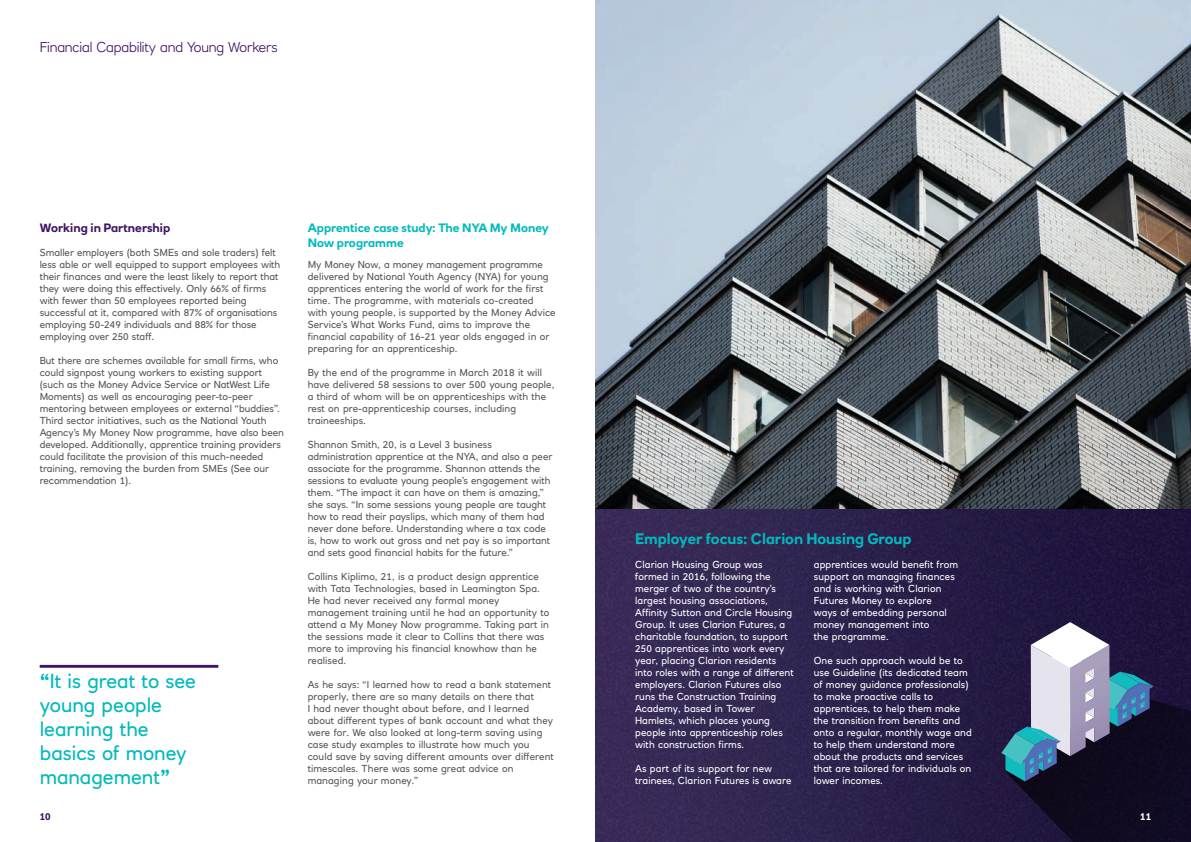
<style>
.page{position:relative;width:1191px;height:842px;background:#fff}
.page>*{position:absolute;margin:0;border:0;box-sizing:border-box;transform-origin:0 0}
.t1{font:20px/24px "RN House Sans";color:#03b9bd}
.t2{font:700 15px "RN House Sans";color:#03b9bd}
.t3{font:300 14px "RN House Sans";letter-spacing:-.01em;color:#3f1464}
.t4{font:700 12px/14.5px "RN House Sans";color:#03b9bd}
.t5{font:700 12px "RN House Sans";color:#3f1464}
.t6{font:10px/12px "RN House Sans";color:#57585a}
.t7{font:10px/12px "RN House Sans";letter-spacing:.01em;color:#fff}
.t8{font:700 10px "RN House Sans";color:#3f1464}
.t9{font:700 10px "RN House Sans";color:#fff}
.s1{font-weight:700}
</style>
<div class="page">
<img style="left:595px;top:508px;width:596px;height:334px">
<svg style="left:595px;top:0;width:596px;height:508px"></svg>
<hr style="left:40px;top:665px;width:178px;height:3px;background:#3f1464">
<div style="left:1178px;top:707px;width:13px;height:135px;background:#110b25"></div>
<div style="left:1158px;top:702px;width:20px;height:140px;background:#100a23"></div>
<div style="left:1139px;top:699px;width:19px;height:143px;background:#110b22"></div>
<img style="left:1120px;top:781px;width:19px;height:61px">
<img style="left:1101px;top:781px;width:19px;height:61px">
<img style="left:1081px;top:781px;width:20px;height:61px">
<img style="left:1061px;top:781px;width:20px;height:61px">
<img style="left:1042px;top:781px;width:20px;height:50px">
<img style="left:1022px;top:781px;width:20px;height:29px">
<img style="left:1003px;top:781px;width:20px;height:9px">
<svg style="left:1001px;top:622px;width:152px;height:159px"></svg>
<h3 class="t3" style="left:40px;top:39px;width:239px">Financial Capability and Young Workers</h3>
<p class="t5" style="left:40px;top:221px;width:132px">Working in Partnership</p>
<p class="t6" style="left:40px;top:247px;width:242px">Smaller employers (both SMEs and sole traders) felt less able or well equipped to support employees with their finances and were the least likely to report that they were doing this effectively. Only 66% of firms with fewer than 50 employees reported being successful at it, compared with 87% of organisations employing 50-249 individuals and 88% for those employing over 250 staff.</p>
<p class="t6" style="left:40px;top:355px;width:246px">But there are schemes available for small firms, who could signpost young workers to existing support (such as the Money Advice Service or NatWest Life Moments) as well as encouraging peer-to-peer mentoring between employees or external “buddies”.<br>Third sector initiatives, such as the National Youth Agency’s My Money Now programme, have also been developed. Additionally, apprentice training providers could facilitate the provision of this much-needed training, removing the burden from SMEs (See our recommendation 1).</p>
<h1 class="t1" style="left:40px;top:669px;width:158px"><span class="s1">“</span>It is great to see young people learning the basics of money management<span class="s1">”</span></h1>
<p class="t8" style="left:40px;top:811px;width:13px">10</p>
<p class="t4" style="left:308px;top:221px;width:243px">Apprentice case study: The NYA My Money<br>Now programme</p>
<p class="t6" style="left:308px;top:259px;width:249px">My Money Now, a money management programme delivered by National Youth Agency (NYA) for young apprentices entering the world of work for the first time. The programme, with materials co-created with young people, is supported by the Money Advice Service’s What Works Fund, aims to improve the financial capability of 16-21 year olds engaged in or preparing for an apprenticeship.</p>
<p class="t6" style="left:308px;top:367px;width:248px">By the end of the programme in March 2018 it will have delivered 58 sessions to over 500 young people, a third of whom will be on apprenticeships with the rest on pre-apprenticeship courses, including traineeships.</p>
<p class="t6" style="left:308px;top:439px;width:246px">Shannon Smith, 20, is a Level 3 business administration apprentice at the NYA, and also a peer associate for the programme. Shannon attends the sessions to evaluate young people’s engagement with them. “The impact it can have on them is amazing,” she says. “In some sessions young people are taught how to read their payslips, which many of them had never done before. Understanding where a tax code is, how to work out gross and net pay is so important and sets good financial habits for the future.”</p>
<p class="t6" style="left:308px;top:571px;width:243px">Collins Kiplimo, 21, is a product design apprentice with Tata Technologies, based in Leamington Spa.<br>He had never received any formal money management training until he had an opportunity to attend a My Money Now programme. Taking part in the sessions made it clear to Collins that there was more to improving his financial knowhow than he realised.</p>
<p class="t6" style="left:308px;top:679px;width:248px">As he says: “I learned how to read a bank statement properly, there are so many details on there that<br>I had never thought about before, and I learned about different types of bank account and what they were for. We also looked at long-term saving using case study examples to illustrate how much you could save by saving different amounts over different timescales. There was some great advice on managing your money.”</p>
<h2 class="t2" style="left:635px;top:529px;width:278px">Employer focus: Clarion Housing Group</h2>
<p class="t7" style="left:635px;top:559px;width:160px">Clarion Housing Group was formed in 2016, following the merger of two of the country’s largest housing associations,<br>Affinity Sutton and Circle Housing<br>Group. It uses Clarion Futures, a charitable foundation, to support<br>250 apprentices into work every year, placing Clarion residents into roles with a range of different employers. Clarion Futures also runs the Construction Training<br>Academy, based in Tower<br>Hamlets, which places young people into apprenticeship roles with construction firms.</p>
<p class="t7" style="left:635px;top:763px;width:158px">As part of its support for new trainees, Clarion Futures is aware</p>
<p class="t7" style="left:814px;top:559px;width:146px">apprentices would benefit from support on managing finances and is working with Clarion<br>Futures Money to explore<br>ways of embedding personal money management into<br>the programme.</p>
<p class="t7" style="left:814px;top:655px;width:159px">One such approach would be to use Guideline (its dedicated team of money guidance professionals) to make proactive calls to apprentices, to help them make the transition from benefits and onto a regular, monthly wage and to help them understand more about the products and services that are tailored for individuals on lower incomes.</p>
<p class="t9" style="left:1140px;top:811px;width:13px">11</p>
</div>
